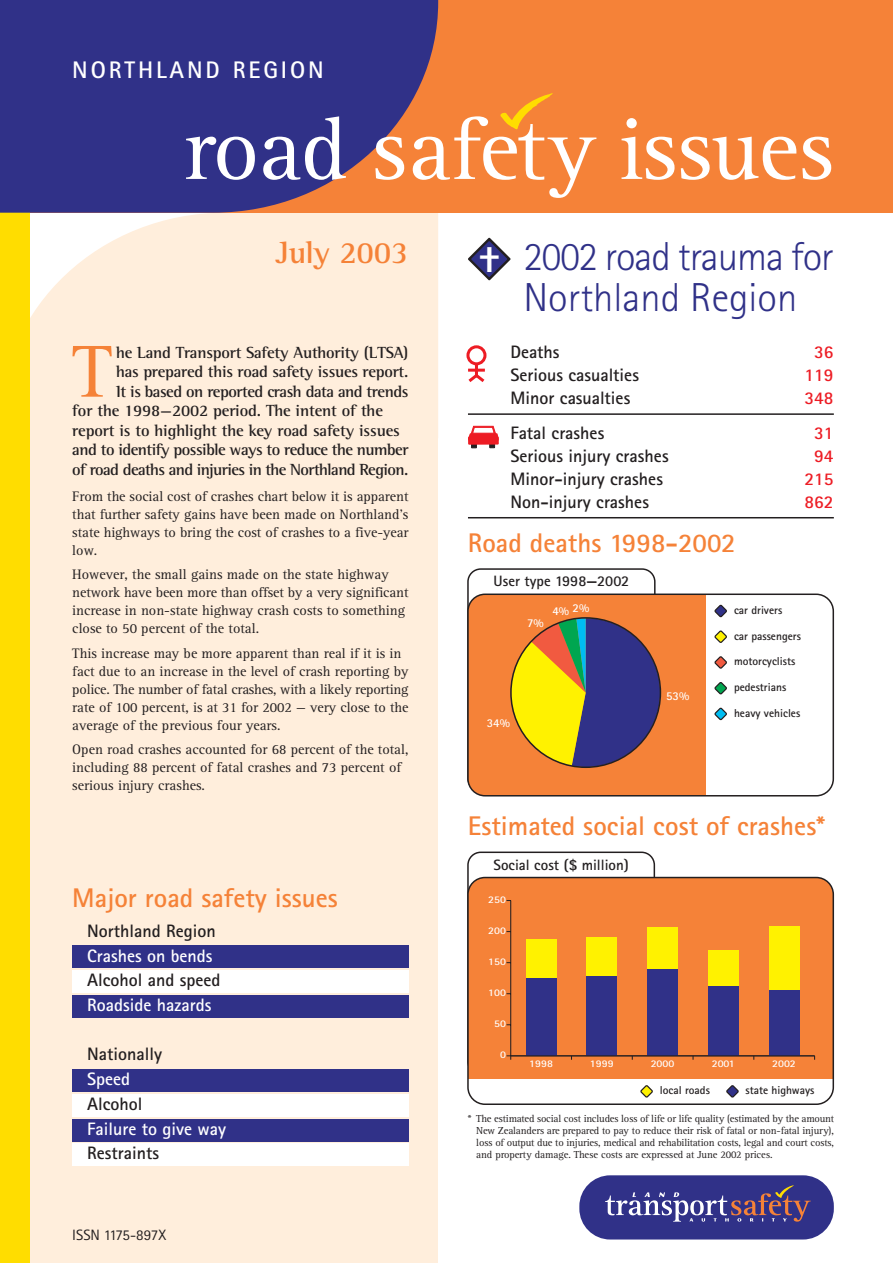
<style>
.page{position:relative;width:893px;height:1263px;background:#fff}
.page>*{position:absolute;margin:0;border:0;box-sizing:border-box;transform-origin:0 0}
.t1{font:90px "Rotis Serif NZT";letter-spacing:-.015em;color:#fff}
.t2{font:76.05px "Rotis Serif NZT";color:#f58238}
.t3{font:40.5px/40.5px "Rotis Sans Serif Light NZT";letter-spacing:-.01em;color:#303188}
.t4{font:36px "Rotis Sans Serif Extra Bold NZT";color:#fff}
.t5{font:31.5px "Rotis Semi Serif Bold NZT";letter-spacing:-.01em;color:#f58238}
.t6{font:27px "Rotis Sans Serif Bold NZT";color:#f58238}
.t7{font:24px "Rotis Sans Serif Bold NZT";letter-spacing:.12em;color:#fff}
.t8{font:18px "Rotis Sans Serif Bold NZT";color:#231f20}
.t9{font:18px "Rotis Sans Serif Bold NZT";color:#fff}
.t10{font:18px "Rotis Sans Serif Bold NZT";color:#ed1c24}
.t11{font:16.5px "Rotis Semi Serif Bold NZT";letter-spacing:-.015em;color:#231f20}
.t12{font:16.5px "Rotis Semi Serif Bold NZT";letter-spacing:-.035em;color:#231f20}
.t13{font:15px "Rotis Sans Serif Bold NZT";color:#231f20}
.t14{font:15px "Rotis Sans Serif NZT";color:#231f20}
.t15{font:14.25px/18px "Rotis Serif NZT";color:#231f20}
.t16{font:12px "Rotis Sans Serif Bold NZT";color:#fff}
.t17{font:11.55px "Rotis Sans Serif Bold NZT";color:#231f20}
.t18{font:10.5px/12px "Rotis Serif NZT";letter-spacing:-.01em;color:#231f20;text-align:justify}
.t19{font:10.2px "Rotis Sans Serif Bold NZT";color:#fff;scale:1.09 1}
</style>
<div class="page">
<div style="left:13px;top:425px;width:425px;height:838px;background:#ffeedc"></div>
<div style="left:30px;top:213px;width:408px;height:212px;background:#ffeedc"></div>
<svg style="left:468px;top:238px;width:42px;height:42px"></svg>
<svg style="left:471px;top:241px;width:36px;height:36px"></svg>
<div style="left:0;top:0;width:892px;height:213px;background:#f58238"></div>
<div style="left:0;top:0;width:30px;height:1263px;background:#fd0"></div>
<svg style="left:0;top:0;width:438px;height:213px;background:#45397f"></svg>
<div style="left:579px;top:1175px;width:254px;height:65px;background:#303188;border-radius:31px"></div>
<svg style="left:605px;top:1185px;width:205px;height:37px"></svg>
<svg style="left:500px;top:93px;width:52px;height:36px"></svg>
<svg style="left:468px;top:426px;width:31px;height:22px"></svg>
<div style="left:468px;top:437px;width:30px;height:8px;background:#ed1c24"></div>
<svg style="left:466px;top:345px;width:21px;height:37px"></svg>
<div style="left:468px;top:878px;width:365px;height:226px;background:#f58238;border-radius:17px"></div>
<div style="left:468px;top:1079px;width:365px;height:25px;background:#fff"></div>
<div style="left:467px;top:877px;width:367px;height:228px;border:2px solid #231f20;border-radius:17px"></div>
<svg style="left:640px;top:1085px;width:13px;height:13px"></svg>
<svg style="left:726px;top:1085px;width:13px;height:13px"></svg>
<svg style="left:506px;top:1055px;width:5px;height:5px"></svg>
<hr style="left:510px;top:901px;width:1px;height:155px;background:#231f20">
<div style="left:526px;top:940px;width:30px;height:38px;background:#fff200"></div>
<div style="left:586px;top:937px;width:31px;height:40px;background:#fff200"></div>
<div style="left:647px;top:927px;width:30px;height:43px;background:#fff200"></div>
<div style="left:708px;top:950px;width:30px;height:37px;background:#fff200"></div>
<div style="left:769px;top:926px;width:30px;height:64px;background:#fff200"></div>
<div style="left:526px;top:978px;width:30px;height:78px;background:#303188"></div>
<div style="left:586px;top:977px;width:31px;height:79px;background:#303188"></div>
<div style="left:647px;top:970px;width:30px;height:86px;background:#303188"></div>
<div style="left:708px;top:987px;width:30px;height:69px;background:#303188"></div>
<div style="left:769px;top:990px;width:30px;height:66px;background:#303188"></div>
<hr style="left:510px;top:1055px;width:304px;height:1px;background:#231f20">
<div style="left:468px;top:594px;width:365px;height:202px;background:#f58238;border-radius:17px"></div>
<div style="left:706px;top:594px;width:127px;height:202px;background:#fff"></div>
<div style="left:467px;top:594px;width:367px;height:203px;border:2px solid #231f20;border-radius:17px"></div>
<svg style="left:510px;top:618px;width:150px;height:149px"></svg>
<svg style="left:714px;top:604px;width:13px;height:14px"></svg>
<svg style="left:714px;top:630px;width:13px;height:13px"></svg>
<svg style="left:714px;top:656px;width:13px;height:13px"></svg>
<svg style="left:714px;top:682px;width:13px;height:13px"></svg>
<svg style="left:714px;top:707px;width:13px;height:14px"></svg>
<hr style="left:468px;top:413px;width:365px;height:2px;background:#231f20">
<hr style="left:468px;top:517px;width:365px;height:1px;background:#231f20">
<div style="left:72px;top:1069px;width:336px;height:22px;background:#303188"></div>
<div style="left:72px;top:1094px;width:336px;height:22px;background:#fff"></div>
<div style="left:72px;top:1119px;width:336px;height:22px;background:#303188"></div>
<div style="left:72px;top:1143px;width:336px;height:22px;background:#fff"></div>
<div style="left:72px;top:945px;width:336px;height:23px;background:#303188"></div>
<div style="left:72px;top:970px;width:336px;height:23px;background:#fff"></div>
<div style="left:72px;top:995px;width:336px;height:23px;background:#303188"></div>
<h3 class="t7" style="left:72px;top:61px;width:253px">NORTHLAND REGION</h3>
<h1 class="t1" style="left:183px;top:113px;width:652px">road safety issues</h1>
<h3 class="t5" style="left:275px;top:240px;width:134px">July 2003</h3>
<h3 class="t3" style="left:523px;top:240px;width:312px">2002 road trauma for<br>Northland Region</h3>
<h3 class="t4" style="left:479px;top:246px;width:22px">†</h3>
<p class="t11" style="left:116px;top:345px;width:294px">he Land Transport Safety Authority (LTSA)</p>
<p class="t11" style="left:116px;top:365px;width:294px">has prepared this road safety issues report.</p>
<p class="t11" style="left:116px;top:384px;width:294px">It is based on reported crash data and trends</p>
<p class="t11" style="left:72px;top:404px;width:312px">for the 1998—2002 period. The intent of the</p>
<p class="t11" style="left:72px;top:423px;width:329px">report is to highlight the key road safety issues</p>
<p class="t11" style="left:72px;top:443px;width:338px">and to identify possible ways to reduce the number</p>
<p class="t12" style="left:72px;top:462px;width:337px">of road deaths and injuries in the Northland Region.</p>
<p class="t15" style="left:72px;top:488px;width:338px;text-align:justify">From the social cost of crashes chart below it is apparent that further safety gains have been made on Northland's state highways to bring the cost of crashes to a five-year low.</p>
<p class="t15" style="left:72px;top:567px;width:338px">However, the small gains made on the state highway network have been more than offset by a very significant increase in non-state highway crash costs to something close to 50 percent of the total.</p>
<p class="t15" style="left:72px;top:645px;width:338px">This increase may be more apparent than real if it is in fact due to an increase in the level of crash reporting by police. The number of fatal crashes, with a likely reporting rate of 100 percent, is at 31 for 2002 — very close to the average of the previous four years.</p>
<p class="t15" style="left:72px;top:742px;width:338px">Open road crashes accounted for 68 percent of the total, including 88 percent of fatal crashes and 73 percent of serious injury crashes.</p>
<h2 class="t2" style="left:72px;top:341px;width:41px">T</h2>
<h3 class="t6" style="left:72px;top:888px;width:267px">Major road safety issues</h3>
<p class="t8" style="left:87px;top:924px;width:130px">Northland Region</p>
<p class="t9" style="left:87px;top:949px;width:127px">Crashes on bends</p>
<p class="t8" style="left:87px;top:974px;width:135px">Alcohol and speed</p>
<p class="t9" style="left:87px;top:998px;width:126px">Roadside hazards</p>
<p class="t8" style="left:87px;top:1048px;width:76px">Nationally</p>
<p class="t9" style="left:87px;top:1072px;width:44px">Speed</p>
<p class="t8" style="left:87px;top:1097px;width:57px">Alcohol</p>
<p class="t9" style="left:87px;top:1122px;width:140px">Failure to give way</p>
<p class="t8" style="left:87px;top:1146px;width:73px">Restraints</p>
<p class="t14" style="left:72px;top:1229px;width:95px">ISSN 1175-897X</p>
<p class="t8" style="left:510px;top:345px;width:50px">Deaths</p>
<p class="t10" style="left:814px;top:345px;width:21px">36</p>
<p class="t8" style="left:510px;top:368px;width:130px">Serious casualties</p>
<p class="t10" style="left:804px;top:368px;width:30px">119</p>
<p class="t8" style="left:510px;top:391px;width:121px">Minor casualties</p>
<p class="t10" style="left:804px;top:391px;width:30px">348</p>
<p class="t8" style="left:510px;top:426px;width:95px">Fatal crashes</p>
<p class="t10" style="left:814px;top:426px;width:21px">31</p>
<p class="t8" style="left:510px;top:449px;width:160px">Serious injury crashes</p>
<p class="t10" style="left:814px;top:449px;width:21px">94</p>
<p class="t8" style="left:510px;top:472px;width:154px">Minor-injury crashes</p>
<p class="t10" style="left:804px;top:472px;width:30px">215</p>
<p class="t8" style="left:510px;top:495px;width:140px">Non-injury crashes</p>
<p class="t10" style="left:804px;top:495px;width:30px">862</p>
<h3 class="t6" style="left:468px;top:533px;width:269px">Road deaths 1998-2002</h3>
<p class="t13" style="left:493px;top:576px;width:137px">User type 1998—2002</p>
<p class="t16" style="left:487px;top:719px;width:25px">34%</p>
<p class="t16" style="left:527px;top:618px;width:18px">7%</p>
<p class="t16" style="left:572px;top:603px;width:18px">2%</p>
<p class="t16" style="left:552px;top:606px;width:18px">4%</p>
<p class="t17" style="left:734px;top:606px;width:50px">car drivers</p>
<p class="t17" style="left:734px;top:631px;width:68px">car passengers</p>
<p class="t17" style="left:734px;top:657px;width:63px">motorcyclists</p>
<p class="t17" style="left:734px;top:683px;width:54px">pedestrians</p>
<p class="t17" style="left:734px;top:709px;width:68px">heavy vehicles</p>
<p class="t16" style="left:666px;top:691px;width:25px">53%</p>
<h3 class="t6" style="left:468px;top:816px;width:358px">Estimated social cost of crashes*</h3>
<p class="t13" style="left:493px;top:859px;width:137px">Social cost ($ million)</p>
<p class="t19" style="left:488px;top:895px;width:18px">250</p>
<p class="t19" style="left:488px;top:926px;width:18px">200</p>
<p class="t19" style="left:488px;top:958px;width:18px">150</p>
<p class="t19" style="left:488px;top:989px;width:18px">100</p>
<p class="t19" style="left:494px;top:1020px;width:12px">50</p>
<p class="t19" style="left:500px;top:1051px;width:7px">0</p>
<p class="t19" style="left:529px;top:1060px;width:23px">1998</p>
<p class="t19" style="left:590px;top:1060px;width:23px">1999</p>
<p class="t19" style="left:650px;top:1060px;width:23px">2000</p>
<p class="t19" style="left:711px;top:1060px;width:23px">2001</p>
<p class="t19" style="left:772px;top:1060px;width:23px">2002</p>
<p class="t17" style="left:659px;top:1086px;width:52px">local roads</p>
<p class="t17" style="left:745px;top:1086px;width:70px">state highways</p>
<p class="t18" style="left:476px;top:1114px;width:359px;text-indent:-8px">* The estimated social cost includes loss of life or life quality (estimated by the amount New Zealanders are prepared to pay to reduce their risk of fatal or non-fatal injury), loss of output due to injuries, medical and rehabilitation costs, legal and court costs, and property damage. These costs are expressed at June 2002 prices.</p>
</div>
